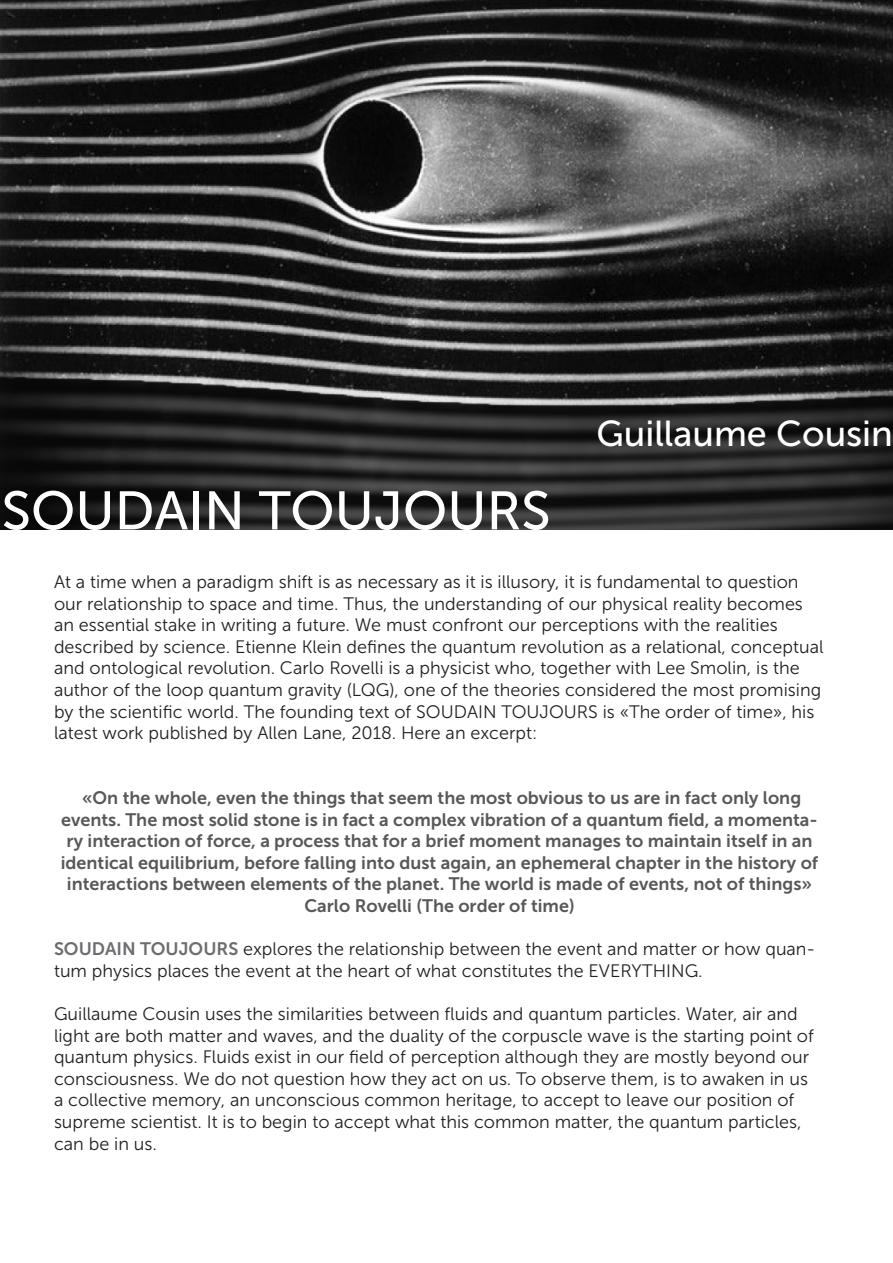
<style>
.page{position:relative;width:893px;height:1263px;background:#fff}
.page>*{position:absolute;margin:0;border:0;box-sizing:border-box;transform-origin:0 0}
.t1{font:54px "Museo Sans 500";color:#fff}
.t2{font:36px "Museo Sans 500";color:#fff}
.t3{font:18px/21.6px "Museo Sans 300";color:#231f20}
.t4{font:18px/21.6px "Museo Sans 700";color:#57585a;text-align:center}
.s1{font-family:"Museo Sans 700";color:#6c6d70}
</style>
<div class="page">
<img style="left:0;top:0;width:893px;height:529px">
<h1 class="t1" style="left:1px;top:481px;width:551px">SOUDAIN TOUJOURS</h1>
<h2 class="t2" style="left:597px;top:414px;width:298px">Guillaume Cousin</h2>
<p class="t3" style="left:54px;top:571px;width:771px">At a time when a paradigm shift is as necessary as it is illusory, it is fundamental to question our relationship to space and time. Thus, the understanding of our physical reality becomes an essential stake in writing a future. We must confront our perceptions with the realities described by science. Etienne Klein defines the quantum revolution as a relational, conceptual and ontological revolution. Carlo Rovelli is a physicist who, together with Lee Smolin, is the author of the loop quantum gravity (LQG), one of the theories considered the most promising by the scientific world. The founding text of SOUDAIN TOUJOURS is «The order of time», his latest work published by Allen Lane, 2018. Here an excerpt:</p>
<p class="t4" style="left:61px;top:787px;width:759px">«On the whole, even the things that seem the most obvious to us are in fact only long events. The most solid stone is in fact a complex vibration of a quantum field, a momenta&shy;ry interaction of force, a process that for a brief moment manages to maintain itself in an identical equilibrium, before falling into dust again, an ephemeral chapter in the history of interactions between elements of the planet. The world is made of events, not of things» Carlo Rovelli (The order of time)</p>
<p class="t3" style="left:54px;top:938px;width:763px"><span class="s1">SOUDAIN TOUJOURS</span> explores the relationship between the event and matter or how quan&shy;tum physics places the event at the heart of what constitutes the EVERYTHING.</p>
<p class="t3" style="left:54px;top:1003px;width:761px">Guillaume Cousin uses the similarities between fluids and quantum particles. Water, air and light are both matter and waves, and the duality of the corpuscle wave is the starting point of quantum physics. Fluids exist in our field of perception although they are mostly beyond our consciousness. We do not question how they act on us. To observe them, is to awaken in us a collective memory, an unconscious common heritage, to accept to leave our position of supreme scientist. It is to begin to accept what this common matter, the quantum particles, can be in us.</p>
</div>
